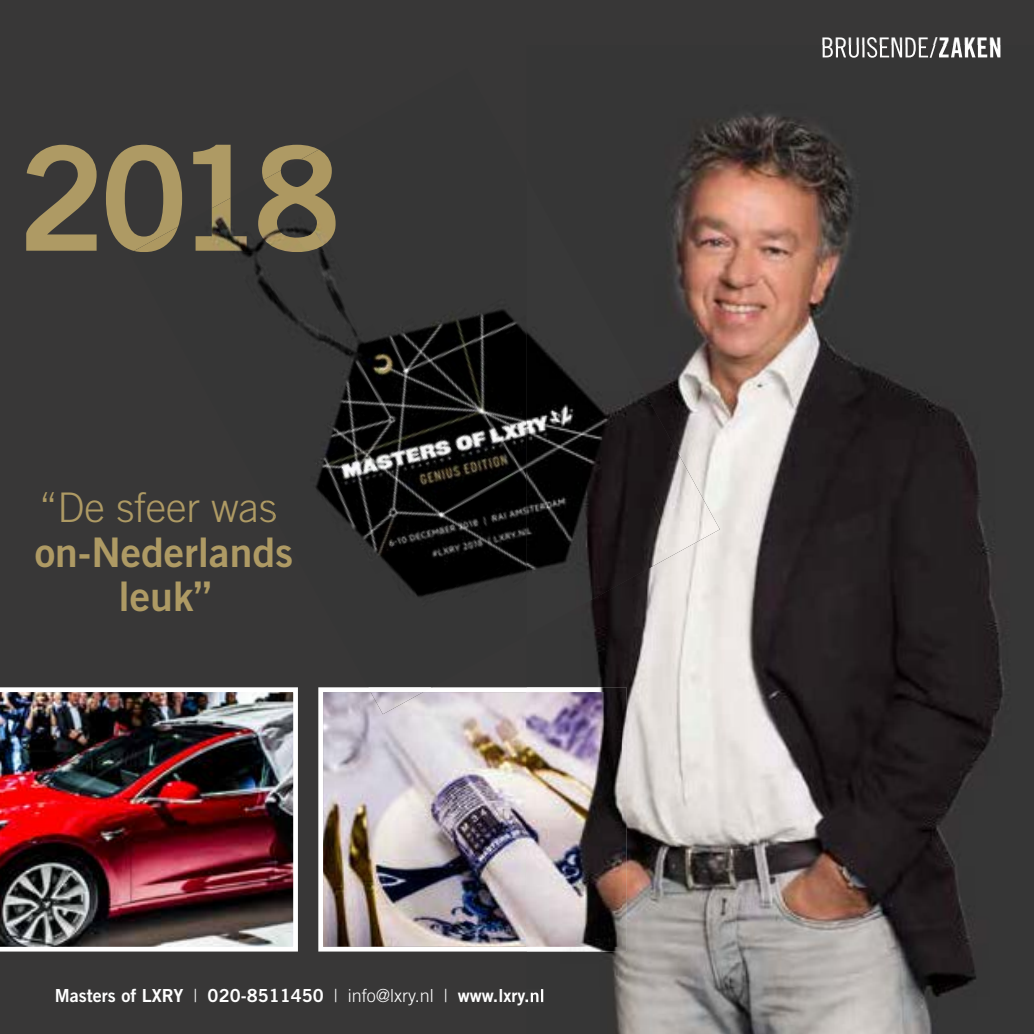
<style>
.page{position:relative;width:1034px;height:1034px;background:#fff}
.page>*{position:absolute;margin:0;border:0;box-sizing:border-box;transform-origin:0 0}
.t1{font:144.67px "Trade Gothic LT Std Bd 2";color:#ae9a64}
.t2{font:40.73px/44.6px "Trade Gothic LT Std Bd 2";color:#ae9a64;text-align:center}
.t3{font:300 40.73px "Trade Gothic LT Std";color:#ae9a64}
.t4{font:27px "Trade Gothic LT Std Cn 18";letter-spacing:-.005em;color:#fff}
.t5{font:18px "Trade Gothic LT Std Bd 2";color:#fff}
.s1{font-family:"Trade Gothic LT Std";font-weight:300}
.s2{font-family:"Trade Gothic LT Std Bd Cn 20"}
</style>
<div class="page">
<div style="left:0;top:0;width:1033px;height:1033px;background:#383737"></div>
<img style="left:0;top:687px;width:298px;height:264px">
<img style="left:318px;top:687px;width:208px;height:264px">
<img style="left:1033px;top:45px;width:1px;height:988px">
<img style="left:526px;top:45px;width:478px;height:988px">
<img style="left:822px;top:45px;width:178px;height:13px">
<img style="left:938px;top:45px;width:62px;height:12px">
<img style="left:526px;top:988px;width:17px;height:17px">
<img style="left:526px;top:687px;width:100px;height:264px">
<img style="left:241px;top:218px;width:285px;height:379px">
<img style="left:261px;top:492px;width:16px;height:30px">
<svg style="left:285px;top:537px;width:7px;height:11px"></svg>
<img style="left:370px;top:692px;width:53px;height:22px">
<img style="left:368px;top:687px;width:64px;height:5px">
<img style="left:526px;top:177px;width:193px;height:458px">
<img style="left:134px;top:149px;width:201px;height:103px">
<svg style="left:296px;top:231px;width:27px;height:18px"></svg>
<h1 class="t1" style="left:18px;top:109px;width:324px">2018</h1>
<h2 class="t3" style="left:39px;top:483px;width:239px">“De sfeer was</h2>
<h2 class="t2" style="left:35px;top:529px;width:260px">on-Nederlands leuk”</h2>
<p class="t5" style="left:55px;top:984px;width:491px">Masters of LXRY <span class="s1">|</span> 020-8511450 <span class="s1">| info@lxry.nl |</span> www.lxry.nl</p>
<h3 class="t4" style="left:820px;top:32px;width:183px">BRUISENDE/<span class="s2">ZAKEN</span></h3>
</div>
